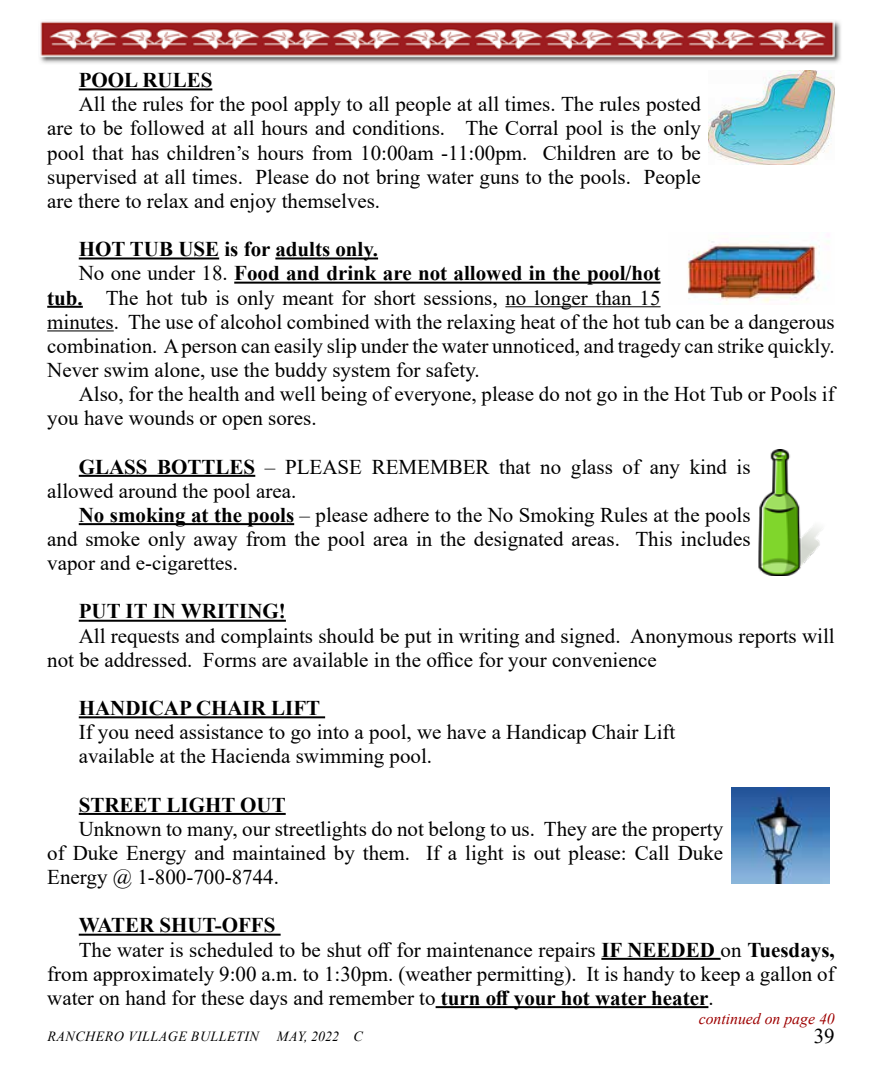
<style>
.page{position:relative;width:882px;height:1071px;background:#fff}
.page>*{position:absolute;margin:0;border:0;box-sizing:border-box;transform-origin:0 0}
.t1{font:21px/24.2px "Times New Roman";color:#000;text-align:justify}
.t2{font:700 21px "Times New Roman";color:#000}
.t3{font:italic 15.75px "Times New Roman";color:#9e0000}
.t4{font:italic 14px "Times New Roman";letter-spacing:.035em;color:#000}
.s1{font-weight:400}
.s2{font-weight:700}
</style>
<div class="page">
<img style="left:40px;top:21px;width:801px;height:43px">
<hr style="left:79px;top:88px;width:133px;height:2px;background:#000">
<hr style="left:79px;top:257px;width:140px;height:2px;background:#000">
<hr style="left:275px;top:257px;width:103px;height:2px;background:#000">
<hr style="left:234px;top:282px;width:427px;height:2px;background:#000">
<hr style="left:47px;top:306px;width:36px;height:2px;background:#000">
<hr style="left:505px;top:306px;width:156px;height:1px;background:#000">
<hr style="left:47px;top:330px;width:67px;height:1px;background:#000">
<hr style="left:79px;top:475px;width:176px;height:2px;background:#000">
<hr style="left:79px;top:523px;width:215px;height:2px;background:#000">
<hr style="left:79px;top:620px;width:207px;height:2px;background:#000">
<hr style="left:79px;top:716px;width:246px;height:2px;background:#000">
<hr style="left:79px;top:813px;width:207px;height:2px;background:#000">
<hr style="left:79px;top:934px;width:202px;height:2px;background:#000">
<hr style="left:601px;top:958px;width:120px;height:2px;background:#000">
<hr style="left:436px;top:1006px;width:272px;height:2px;background:#000">
<img style="left:709px;top:71px;width:126px;height:94px">
<img style="left:687px;top:234px;width:142px;height:70px">
<img style="left:759px;top:449px;width:62px;height:126px">
<img style="left:731px;top:788px;width:98px;height:95px">
<p class="t2" style="left:79px;top:65px;width:135px">POOL RULES</p>
<p class="t1" style="left:47px;top:92px;width:655px;text-indent:32px">All the rules for the pool apply to all people at all times. The rules posted are to be followed at all hours and conditions. The Corral pool is the only pool that has children’s hours from 10:00am -11:00pm. Children are to be supervised at all times. Please do not bring water guns to the pools. People are there to relax and enjoy themselves.</p>
<p class="t2" style="left:79px;top:234px;width:301px">HOT TUB USE is for adults only.</p>
<p class="t2" style="left:79px;top:258px;width:583px"><span class="s1">No one under 18.</span> Food and drink are not allowed in the pool/hot</p>
<p class="t1" style="left:47px;top:285px;width:615px"><span class="s2">tub.</span> The hot tub is only meant for short sessions, no longer than 15</p>
<p class="t1" style="left:47px;top:309px;width:789px">minutes. The use of alcohol combined with the relaxing heat of the hot tub can be a dangerous</p>
<p class="t1" style="left:47px;top:333px;width:789px">combination. A person can easily slip under the water unnoticed, and tragedy can strike quickly.</p>
<p class="t1" style="left:47px;top:357px;width:434px">Never swim alone, use the buddy system for safety.</p>
<p class="t1" style="left:79px;top:381px;width:757px">Also, for the health and well being of everyone, please do not go in the Hot Tub or Pools if</p>
<p class="t1" style="left:47px;top:405px;width:271px">you have wounds or open sores.</p>
<p class="t1" style="left:47px;top:454px;width:705px;text-indent:32px"><span class="s2">GLASS BOTTLES</span> – PLEASE REMEMBER that no glass of any kind is allowed around the pool area.</p>
<p class="t1" style="left:47px;top:502px;width:705px;text-indent:32px"><span class="s2">No smoking at the pools</span> – please adhere to the No Smoking Rules at the pools and smoke only away from the pool area in the designated areas. This includes vapor and e-cigarettes.</p>
<p class="t2" style="left:79px;top:596px;width:209px">PUT IT IN WRITING!</p>
<p class="t1" style="left:47px;top:623px;width:789px;text-indent:32px">All requests and complaints should be put in writing and signed. Anonymous reports will not be addressed. Forms are available in the office for your convenience</p>
<p class="t2" style="left:79px;top:693px;width:243px">HANDICAP CHAIR LIFT</p>
<p class="t1" style="left:79px;top:719px;width:598px">If you need assistance to go into a pool, we have a Handicap Chair Lift available at the Hacienda swimming pool.</p>
<p class="t2" style="left:79px;top:789px;width:208px">STREET LIGHT OUT</p>
<p class="t1" style="left:47px;top:816px;width:677px;text-indent:32px">Unknown to many, our streetlights do not belong to us. They are the property of Duke Energy and maintained by them. If a light is out please: Call Duke Energy @ 1-800-700-8744.</p>
<p class="t2" style="left:79px;top:910px;width:198px">WATER SHUT-OFFS</p>
<p class="t1" style="left:79px;top:937px;width:758px">The water is scheduled to be shut off for maintenance repairs <span class="s2">IF NEEDED</span> on <span class="s2">Tuesdays,</span></p>
<p class="t1" style="left:47px;top:961px;width:789px">from approximately 9:00 a.m. to 1:30pm. (weather permitting). It is handy to keep a gallon of</p>
<p class="t1" style="left:47px;top:985px;width:668px">water on hand for these days and remember to <span class="s2">turn off your hot water heater</span>.</p>
<p class="t3" style="left:699px;top:1008px;width:138px">continued on page 40</p>
<p class="t4" style="left:47px;top:1027px;width:213px">RANCHERO VILLAGE BULLETIN</p>
<p class="t4" style="left:277px;top:1027px;width:87px">MAY, 2022 C</p>
<p class="t1" style="left:814px;top:1023px;width:22px">39</p>
</div>
